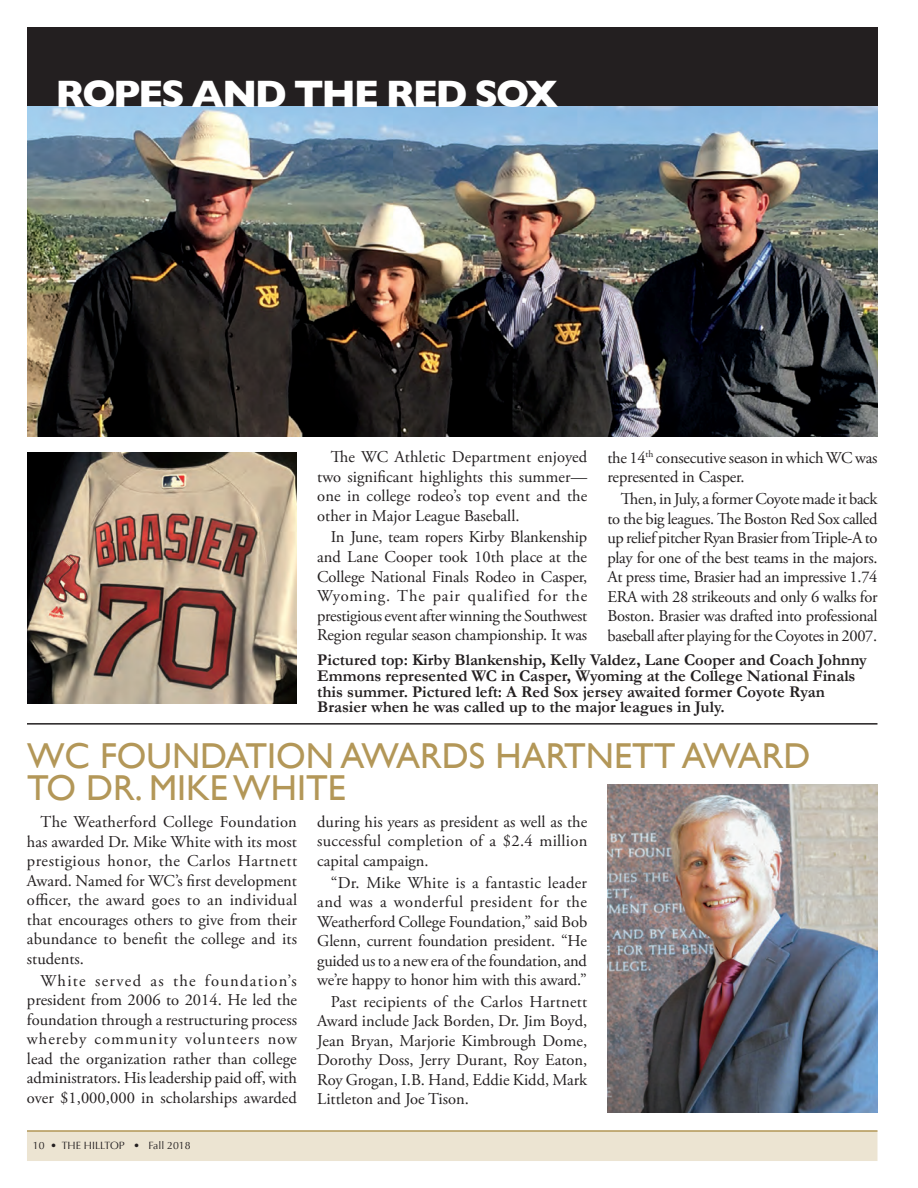
<style>
.page{position:relative;width:918px;height:1188px;background:#fff}
.page>*{position:absolute;margin:0;border:0;box-sizing:border-box;transform-origin:0 0}
.t1{font:700 39px "Gill Sans";letter-spacing:-.06em;color:#fff}
.t2{font:36px/31.5px "Gill Sans";color:#b39758}
.t3{font:16.5px/19.5px "Adobe Garamond Pro";letter-spacing:-.01em;color:#231f20;text-align:justify}
.t4{font:700 16.5px/15.8px "Garamond";color:#231f20}
.t5{font:10.5px "Optima";color:#231f20}
</style>
<div class="page">
<div style="left:27px;top:1131px;width:851px;height:30px;background:#ece4d2"></div>
<hr style="left:27px;top:1130px;width:851px;height:2px;background:#b39758">
<img style="left:27px;top:106px;width:851px;height:330px">
<div style="left:27px;top:27px;width:851px;height:79px;background:#231f20"></div>
<img style="left:27px;top:453px;width:270px;height:250px">
<img style="left:608px;top:784px;width:270px;height:328px">
<hr style="left:27px;top:723px;width:851px;height:2px;background:#231f20">
<h1 class="t1" style="left:56px;top:63px;width:504px">ROPES AND THE RED SOX</h1>
<p class="t3" style="left:317px;top:448px;width:272px;text-indent:13px">The WC Athletic Department enjoyed two significant highlights this summer— one in college rodeo’s top event and the other in Major League Baseball.</p>
<p class="t3" style="left:317px;top:528px;width:272px;text-indent:13px">In June, team ropers Kirby Blankenship and Lane Cooper took 10th place at the College National Finals Rodeo in Casper, Wyoming. The pair qualified for the prestigious event after winning the Southwest Region regular season championship. It was</p>
<p class="t3" style="left:608px;top:448px;width:272px">the 14<sup>th</sup> consecutive season in which WC was represented in Casper.</p>
<p class="t3" style="left:608px;top:490px;width:272px;text-indent:13px">Then, in July, a former Coyote made it back to the big leagues. The Boston Red Sox called up relief pitcher Ryan Brasier from Triple-A to play for one of the best teams in the majors.<br>At press time, Brasier had an impressive 1.74<br>ERA with 28 strikeouts and only 6 walks for Boston. Brasier was drafted into professional baseball after playing for the Coyotes in 2007.</p>
<p class="t4" style="left:317px;top:652px;width:551px">Pictured top: Kirby Blankenship, Kelly Valdez, Lane Cooper and Coach Johnny Emmons represented WC in Casper, Wyoming at the College National Finals this summer. Pictured left: A Red Sox jersey awaited former Coyote Ryan Brasier when he was called up to the major leagues in July.</p>
<h2 class="t2" style="left:27px;top:740px;width:785px">WC FOUNDATION AWARDS HARTNETT AWARD<br>TO DR. MIKE WHITE</h2>
<p class="t3" style="left:317px;top:813px;width:272px">during his years as president as well as the successful completion of a $2.4 million capital campaign.</p>
<p class="t3" style="left:317px;top:873px;width:272px;text-indent:13px">“Dr. Mike White is a fantastic leader and was a wonderful president for the Weatherford College Foundation,” said Bob Glenn, current foundation president. “He guided us to a new era of the foundation, and we’re happy to honor him with this award.”</p>
<p class="t3" style="left:317px;top:992px;width:272px;text-indent:13px">Past recipients of the Carlos Hartnett Award include Jack Borden, Dr. Jim Boyd, Jean Bryan, Marjorie Kimbrough Dome, Dorothy Doss, Jerry Durant, Roy Eaton, Roy Grogan, I.B. Hand, Eddie Kidd, Mark Littleton and Joe Tison.</p>
<p class="t3" style="left:27px;top:813px;width:272px;text-indent:13px">The Weatherford College Foundation has awarded Dr. Mike White with its most prestigious honor, the Carlos Hartnett Award. Named for WC’s first development officer, the award goes to an individual that encourages others to give from their abundance to benefit the college and its students.</p>
<p class="t3" style="left:27px;top:971px;width:272px;text-indent:13px">White served as the foundation’s president from 2006 to 2014. He led the foundation through a restructuring process whereby community volunteers now lead the organization rather than college administrators. His leadership paid off, with over $1,000,000 in scholarships awarded</p>
<p class="t5" style="left:33px;top:1140px;width:159px">10 • THE HILLTOP • Fall 2018</p>
</div>
